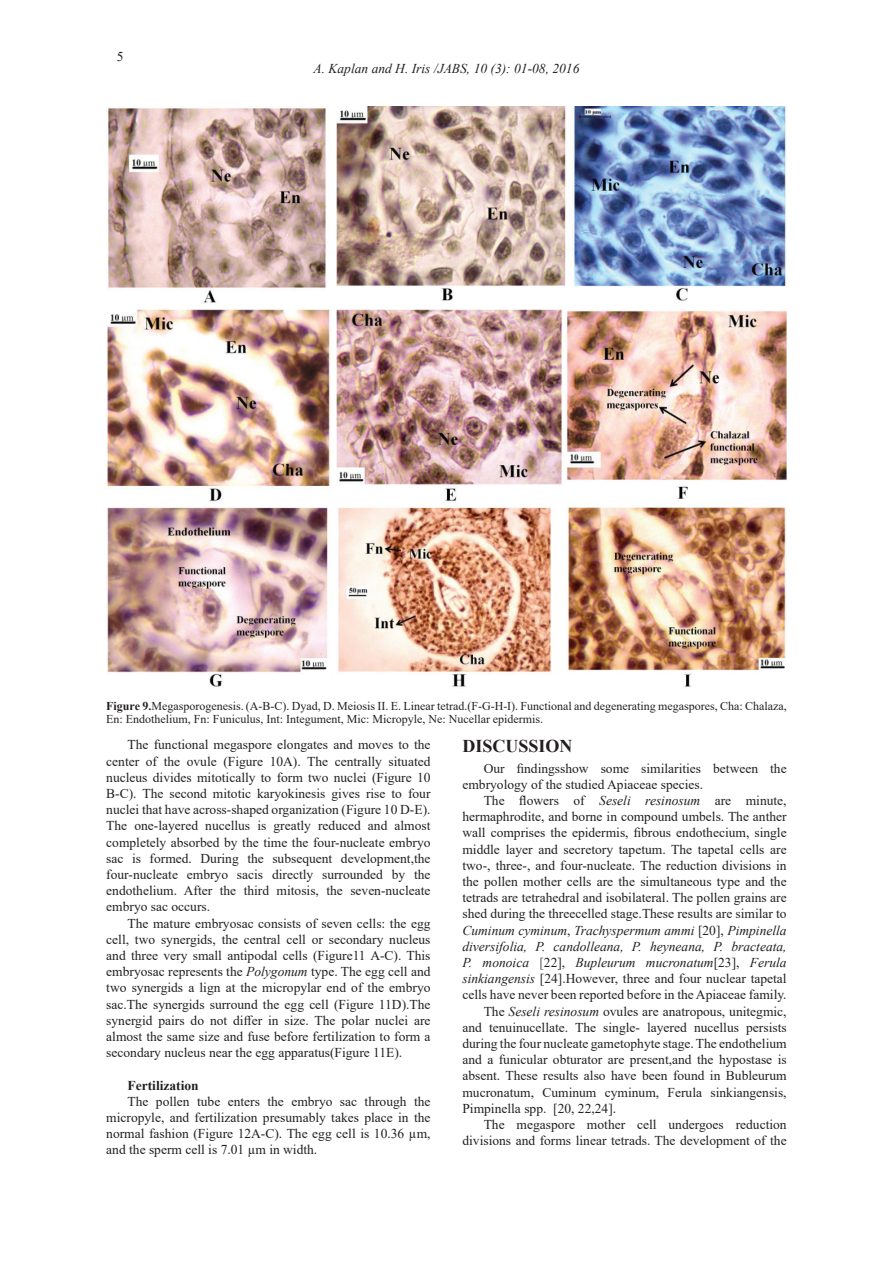
<style>
.page{position:relative;width:893px;height:1263px;background:#fff}
.page>*{position:absolute;margin:0;border:0;box-sizing:border-box;transform-origin:0 0}
.t1{font:700 18px "Times New Roman";color:#231f20}
.t2{font:13.5px/16.2px "Times New Roman";color:#231f20;text-align:justify}
.t3{font:italic 13.5px "Times New Roman";color:#231f20}
.t4{font:700 13.5px "Times New Roman";color:#231f20}
.t5{font:12px/13.5px "Times New Roman";color:#231f20}
.s1{font-weight:700}
.s2{font-style:italic}
.s3{font-style:normal}
.s4{font-style:normal;color:#545554}
</style>
<div class="page">
<img style="left:106px;top:106px;width:681px;height:581px">
<p class="t2" style="left:117px;top:48px;width:8px">5</p>
<p class="t3" style="left:314px;top:59px;width:267px">A. Kaplan and H. Iris /JABS, 10 (3): 01-08, 2016</p>
<p class="t5" style="left:106px;top:698px;width:682px"><span class="s1">Figure 9.</span>Megasporogenesis. (A-B-C). Dyad, D. Meiosis II. E. Linear tetrad.(F-G-H-I). Functional and degenerating megaspores, Cha: Chalaza,<br>En: Endothelium, Fn: Funiculus, Int: Integument, Mic: Micropyle, Ne: Nucellar epidermis.</p>
<p class="t2" style="left:106px;top:736px;width:326px;text-indent:21px">The functional megaspore elongates and moves to the center of the ovule (Figure 10A). The centrally situated nucleus divides mitotically to form two nuclei (Figure 10<br>B-C). The second mitotic karyokinesis gives rise to four nuclei that have across-shaped organization (Figure 10 D-E).<br>The one-layered nucellus is greatly reduced and almost completely absorbed by the time the four-nucleate embryo sac is formed. During the subsequent development,the four-nucleate embryo sacis directly surrounded by the endothelium. After the third mitosis, the seven-nucleate embryo sac occurs.</p>
<p class="t2" style="left:106px;top:914px;width:326px;text-indent:21px">The mature embryosac consists of seven cells: the egg cell, two synergids, the central cell or secondary nucleus and three very small antipodal cells (Figure11 A-C). This embryosac represents the <span class="s2">Polygonum</span> type. The egg cell and two synergids a lign at the micropylar end of the embryo sac.The synergids surround the egg cell (Figure 11D).The synergid pairs do not differ in size. The polar nuclei are almost the same size and fuse before fertilization to form a secondary nucleus near the egg apparatus(Figure 11E).</p>
<p class="t4" style="left:128px;top:1075px;width:73px">Fertilization</p>
<p class="t2" style="left:106px;top:1093px;width:326px;text-indent:21px">The pollen tube enters the embryo sac through the micropyle, and fertilization presumably takes place in the normal fashion (Figure 12A-C). The egg cell is 10.36 µm, and the sperm cell is 7.01 µm in width.</p>
<h1 class="t1" style="left:462px;top:733px;width:112px">DISCUSSION</h1>
<p class="t2" style="left:462px;top:759px;width:326px;text-indent:21px">Our findingsshow some similarities between the embryology of the studied Apiaceae species.</p>
<p class="t2" style="left:484px;top:792px;width:304px">The flowers of <span class="s2">Seseli resinosum</span> are minute,</p>
<p class="t2" style="left:462px;top:808px;width:326px">hermaphrodite, and borne in compound umbels. The anther</p>
<p class="t2" style="left:462px;top:824px;width:326px">wall comprises the epidermis, fibrous endothecium, single</p>
<p class="t2" style="left:462px;top:840px;width:326px">middle layer and secretory tapetum. The tapetal cells are</p>
<p class="t2" style="left:462px;top:857px;width:326px">two-, three-, and four-nucleate. The reduction divisions in</p>
<p class="t2" style="left:462px;top:873px;width:326px">the pollen mother cells are the simultaneous type and the</p>
<p class="t2" style="left:462px;top:889px;width:326px">tetrads are tetrahedral and isobilateral. The pollen grains are</p>
<p class="t2" style="left:462px;top:905px;width:326px">shed during the threecelled stage.These results are similar to</p>
<p class="t3" style="left:462px;top:921px;width:326px">Cuminum cyminum<span class="s3">,</span> Trachyspermum ammi <span class="s3">[20],</span> Pimpinella</p>
<p class="t3" style="left:462px;top:937px;width:326px">diversifolia, P. candolleana, P. heyneana, P. bracteata,</p>
<p class="t3" style="left:462px;top:953px;width:326px">P. monoica <span class="s4">[</span><span class="s3">22],</span> Bupleurum mucronatum<span class="s3">[23],</span> Ferula</p>
<p class="t2" style="left:462px;top:970px;width:326px"><span class="s2">sinkiangensis</span> [24].However, three and four nuclear tapetal</p>
<p class="t2" style="left:462px;top:986px;width:326px">cells have never been reported before in the Apiaceae family.</p>
<p class="t2" style="left:484px;top:1002px;width:304px">The <span class="s2">Seseli resinosum</span> ovules are anatropous, unitegmic,</p>
<p class="t2" style="left:462px;top:1019px;width:326px">and tenuinucellate. The single- layered nucellus persists</p>
<p class="t2" style="left:462px;top:1035px;width:326px">during the four nucleate gametophyte stage. The endothelium</p>
<p class="t2" style="left:462px;top:1051px;width:326px">and a funicular obturator are present,and the hypostase is</p>
<p class="t2" style="left:462px;top:1067px;width:326px">absent. These results also have been found in Bubleurum</p>
<p class="t2" style="left:462px;top:1083px;width:326px">mucronatum, Cuminum cyminum, Ferula sinkiangensis,</p>
<p class="t2" style="left:462px;top:1100px;width:155px">Pimpinella spp. [20, 22,24].</p>
<p class="t2" style="left:484px;top:1116px;width:304px">The megaspore mother cell undergoes reduction</p>
<p class="t2" style="left:462px;top:1132px;width:326px">divisions and forms linear tetrads. The development of the</p>
</div>
